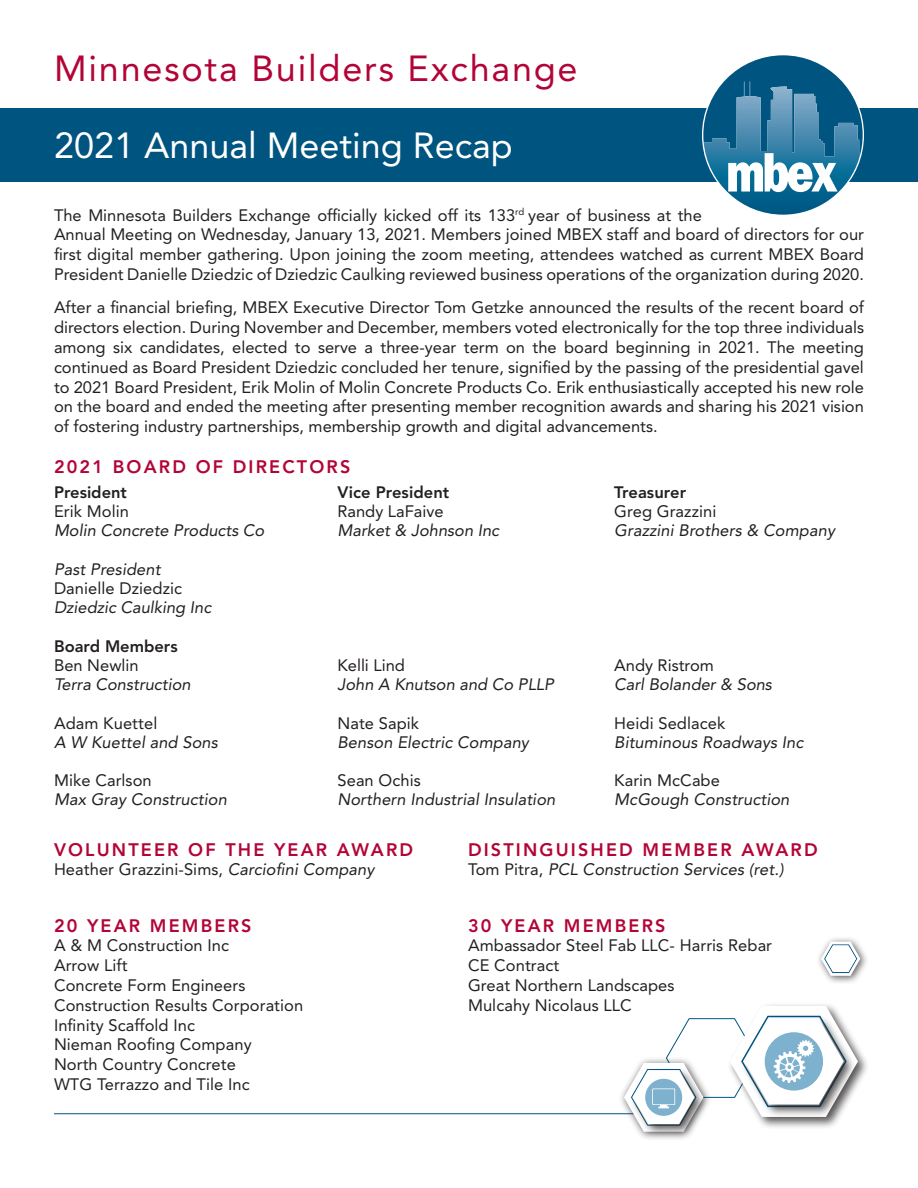
<style>
.page{position:relative;width:918px;height:1188px;background:#fff}
.page>*{position:absolute;margin:0;border:0;box-sizing:border-box;transform-origin:0 0}
.t1{font:36px "Avenir LT Std";letter-spacing:.05em;color:#b30437}
.t2{font:36px "Avenir LT Std";color:#fff}
.t3{font:800 18px "Avenir LT Std";letter-spacing:.12em;color:#b30437}
.t4{font:16.5px/19.8px "Avenir LT Std";color:#231f20}
.t5{font:italic 16.5px "Avenir LT Std";letter-spacing:.005em;color:#231f20}
.t6{font:800 16.5px "Avenir LT Std";color:#231f20}
.s1{font-style:italic}
.s2{font-style:normal}
</style>
<div class="page">
<hr style="left:54px;top:1113px;width:591px;height:1px;background:#005480">
<div style="left:0;top:108px;width:918px;height:73px;background:#005480"></div>
<svg style="left:703px;top:55px;width:160px;height:160px"></svg>
<div style="left:816px;top:936px;width:53px;height:49px;background:#231f20;opacity:.75"></div>
<svg style="left:821px;top:942px;width:39px;height:34px"></svg>
<div style="left:727px;top:1002px;width:143px;height:128px;background:#231f20;opacity:.75"></div>
<div style="left:618px;top:1056px;width:94px;height:86px;background:#231f20;opacity:.75"></div>
<div style="left:630px;top:1067px;width:77px;height:70px;background:#231f20;opacity:.75"></div>
<svg style="left:624px;top:1006px;width:234px;height:126px"></svg>
<p class="t1" style="left:54px;top:48px;width:525px">Minnesota Builders Exchange</p>
<p class="t2" style="left:54px;top:125px;width:460px">2021 Annual Meeting Recap</p>
<p class="t4" style="left:54px;top:205px;width:812px">The Minnesota Builders Exchange officially kicked off its 133<sup>rd</sup> year of business at the<br>Annual Meeting on Wednesday, January 13, 2021. Members joined MBEX staff and board of directors for our first digital member gathering. Upon joining the zoom meeting, attendees watched as current MBEX Board President Danielle Dziedzic of Dziedzic Caulking reviewed business operations of the organization during 2020.</p>
<p class="t4" style="left:54px;top:298px;width:812px;text-align:justify">After a financial briefing, MBEX Executive Director Tom Getzke announced the results of the recent board of directors election. During November and December, members voted electronically for the top three individuals among six candidates, elected to serve a three-year term on the board beginning in 2021. The meeting continued as Board President Dziedzic concluded her tenure, signified by the passing of the presidential gavel to 2021 Board President, Erik Molin of Molin Concrete Products Co. Erik enthusiastically accepted his new role on the board and ended the meeting after presenting member recognition awards and sharing his 2021 vision of fostering industry partnerships, membership growth and digital advancements.</p>
<p class="t3" style="left:54px;top:456px;width:298px">2021 BOARD OF DIRECTORS</p>
<p class="t6" style="left:54px;top:482px;width:75px">President</p>
<p class="t6" style="left:338px;top:482px;width:113px">Vice President</p>
<p class="t6" style="left:614px;top:482px;width:73px">Treasurer</p>
<p class="t4" style="left:54px;top:502px;width:76px">Erik Molin</p>
<p class="t4" style="left:338px;top:502px;width:108px">Randy LaFaive</p>
<p class="t4" style="left:614px;top:502px;width:104px">Greg Grazzini</p>
<p class="t5" style="left:54px;top:521px;width:212px">Molin Concrete Products Co</p>
<p class="t5" style="left:338px;top:521px;width:163px">Market &amp; Johnson Inc</p>
<p class="t5" style="left:614px;top:521px;width:222px">Grazzini Brothers &amp; Company</p>
<p class="t5" style="left:54px;top:559px;width:108px">Past President</p>
<p class="t4" style="left:54px;top:578px;width:130px">Danielle Dziedzic</p>
<p class="t5" style="left:54px;top:598px;width:159px">Dziedzic Caulking Inc</p>
<p class="t6" style="left:54px;top:636px;width:125px">Board Members</p>
<p class="t4" style="left:54px;top:655px;width:86px">Ben Newlin</p>
<p class="t4" style="left:338px;top:655px;width:69px">Kelli Lind</p>
<p class="t4" style="left:614px;top:655px;width:101px">Andy Ristrom</p>
<p class="t5" style="left:54px;top:675px;width:138px">Terra Construction</p>
<p class="t5" style="left:338px;top:675px;width:218px">John A Knutson and Co PLLP</p>
<p class="t5" style="left:614px;top:675px;width:159px">Carl Bolander &amp; Sons</p>
<p class="t4" style="left:54px;top:713px;width:105px">Adam Kuettel</p>
<p class="t4" style="left:338px;top:713px;width:83px">Nate Sapik</p>
<p class="t4" style="left:614px;top:713px;width:113px">Heidi Sedlacek</p>
<p class="t5" style="left:54px;top:732px;width:165px">A W Kuettel and Sons</p>
<p class="t5" style="left:338px;top:732px;width:193px">Benson Electric Company</p>
<p class="t5" style="left:614px;top:732px;width:191px">Bituminous Roadways Inc</p>
<p class="t4" style="left:54px;top:771px;width:99px">Mike Carlson</p>
<p class="t4" style="left:338px;top:771px;width:85px">Sean Ochis</p>
<p class="t4" style="left:614px;top:771px;width:107px">Karin McCabe</p>
<p class="t5" style="left:54px;top:790px;width:174px">Max Gray Construction</p>
<p class="t5" style="left:338px;top:790px;width:219px">Northern Industrial Insulation</p>
<p class="t5" style="left:614px;top:790px;width:177px">McGough Construction</p>
<p class="t3" style="left:54px;top:839px;width:361px">VOLUNTEER OF THE YEAR AWARD</p>
<p class="t3" style="left:468px;top:839px;width:351px">DISTINGUISHED MEMBER AWARD</p>
<p class="t4" style="left:54px;top:860px;width:322px">Heather Grazzini-Sims, <span class="s1">Carciofini Company</span></p>
<p class="t5" style="left:468px;top:860px;width:317px"><span class="s2">Tom Pitra,</span> PCL Construction Services (ret.)</p>
<p class="t3" style="left:54px;top:915px;width:199px">20 YEAR MEMBERS</p>
<p class="t4" style="left:54px;top:936px;width:177px">A &amp; M Construction Inc</p>
<p class="t4" style="left:54px;top:956px;width:75px">Arrow Lift</p>
<p class="t4" style="left:54px;top:975px;width:193px">Concrete Form Engineers</p>
<p class="t4" style="left:54px;top:995px;width:251px">Construction Results Corporation</p>
<p class="t4" style="left:54px;top:1015px;width:143px">Infinity Scaffold Inc</p>
<p class="t4" style="left:54px;top:1035px;width:199px">Nieman Roofing Company</p>
<p class="t4" style="left:54px;top:1055px;width:183px">North Country Concrete</p>
<p class="t4" style="left:54px;top:1074px;width:197px">WTG Terrazzo and Tile Inc</p>
<p class="t3" style="left:468px;top:915px;width:199px">30 YEAR MEMBERS</p>
<p class="t4" style="left:468px;top:936px;width:306px">Ambassador Steel Fab LLC- Harris Rebar</p>
<p class="t4" style="left:468px;top:956px;width:93px">CE Contract</p>
<p class="t4" style="left:468px;top:975px;width:208px">Great Northern Landscapes</p>
<p class="t4" style="left:468px;top:995px;width:165px">Mulcahy Nicolaus LLC</p>
</div>
